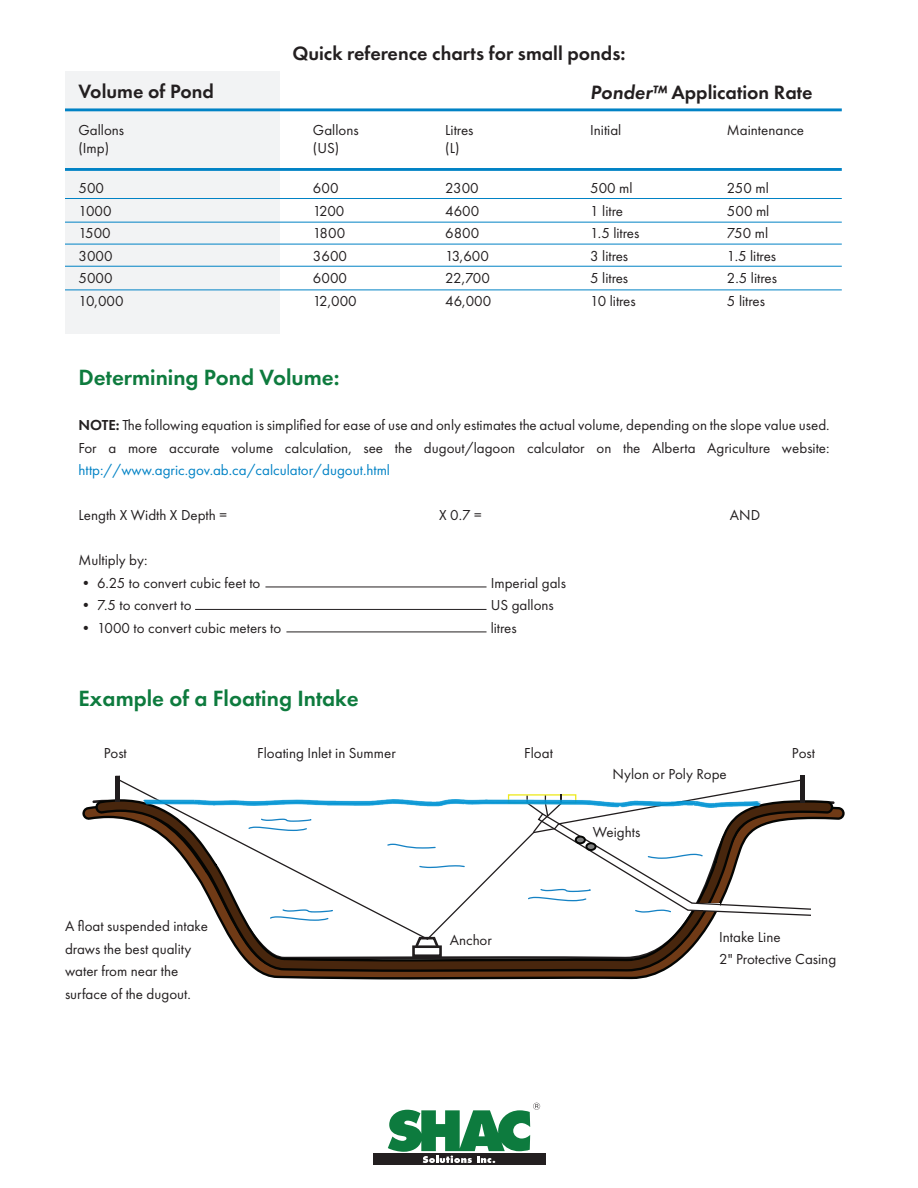
<style>
.page{position:relative;width:918px;height:1188px;background:#fff}
.page>*{position:absolute;margin:0;border:0;box-sizing:border-box;transform-origin:0 0}
.t1{font:600 22.95px "Futura PT";color:#0e7b3e}
.t2{font:600 20.1px "Futura PT";color:#231f20}
.t3{font:15px/22.5px "Futura PT";color:#231f20}
.t4{font:15px "Futura PT";color:#0082c5}
.s1{font-style:italic}
.s2{font-weight:600}
</style>
<div class="page">
<div style="left:65px;top:71px;width:214px;height:263px;background:#f2f3f4"></div>
<hr style="left:65px;top:198px;width:777px;height:1px;background:#0082c5">
<hr style="left:65px;top:108px;width:777px;height:3px;background:#0082c5">
<hr style="left:65px;top:168px;width:777px;height:3px;background:#0082c5">
<hr style="left:65px;top:222px;width:777px;height:1px;background:#0082c5">
<hr style="left:65px;top:244px;width:777px;height:1px;background:#0082c5">
<hr style="left:65px;top:266px;width:777px;height:1px;background:#0082c5">
<hr style="left:65px;top:290px;width:777px;height:1px;background:#0082c5">
<hr style="left:265px;top:587px;width:222px;height:1px;background:#231f20">
<hr style="left:195px;top:609px;width:292px;height:1px;background:#231f20">
<hr style="left:286px;top:632px;width:201px;height:1px;background:#231f20">
<div style="left:373px;top:1153px;width:172px;height:12px;background:#231f20"></div>
<svg style="left:388px;top:1103px;width:152px;height:60px"></svg>
<svg style="left:82px;top:806px;width:763px;height:174px"></svg>
<svg style="left:95px;top:798px;width:740px;height:175px"></svg>
<svg style="left:116px;top:776px;width:4px;height:26px"></svg>
<svg style="left:118px;top:779px;width:685px;height:161px"></svg>
<svg style="left:412px;top:937px;width:30px;height:20px"></svg>
<svg style="left:146px;top:776px;width:674px;height:145px"></svg>
<div style="left:811px;top:903px;width:14px;height:21px;background:#fff"></div>
<div style="left:576px;top:837px;width:9px;height:6px;background:#808180;border-radius:50%"></div>
<div style="left:575px;top:836px;width:11px;height:8px;border:2px solid #040503;border-radius:50%"></div>
<div style="left:586px;top:843px;width:10px;height:7px;background:#808180;border-radius:50%"></div>
<div style="left:585px;top:842px;width:12px;height:9px;border:2px solid #040503;border-radius:50%"></div>
<h2 class="t2" style="left:79px;top:79px;width:137px">Volume of Pond</h2>
<p class="t3" style="left:79px;top:121px;width:47px;line-height:18px">Gallons (Imp)</p>
<p class="t3" style="left:79px;top:177px;width:47px">500<br>1000<br>1500<br>3000<br>5000<br>10,000</p>
<h2 class="t2" style="left:292px;top:41px;width:335px">Quick reference charts for small ponds:</h2>
<p class="t3" style="left:313px;top:121px;width:47px;line-height:18px">Gallons (US)</p>
<p class="t3" style="left:313px;top:177px;width:45px">600<br>1200<br>1800<br>3600<br>6000<br>12,000</p>
<p class="t3" style="left:445px;top:121px;width:30px;line-height:18px">Litres (L)</p>
<p class="t3" style="left:445px;top:177px;width:48px">2300<br>4600<br>6800<br>13,600<br>22,700<br>46,000</p>
<h2 class="t2" style="left:590px;top:80px;width:224px"><span class="s1">Ponder™</span> Application Rate</h2>
<p class="t3" style="left:590px;top:119px;width:33px">Initial</p>
<p class="t3" style="left:590px;top:177px;width:51px">500 ml<br>1 litre<br>1.5 litres<br>3 litres<br>5 litres<br>10 litres</p>
<p class="t3" style="left:727px;top:119px;width:79px">Maintenance</p>
<p class="t3" style="left:727px;top:177px;width:51px">250 ml<br>500 ml<br>750 ml<br>1.5 litres<br>2.5 litres<br>5 litres</p>
<h1 class="t1" style="left:79px;top:363px;width:263px">Determining Pond Volume:</h1>
<p class="t3" style="left:79px;top:414px;width:753px"><span class="s2">NOTE:</span> The following equation is simplified for ease of use and only estimates the actual volume, depending on the slope value used.<br>For a more accurate volume calculation, see the dugout/lagoon calculator on the Alberta Agriculture website:</p>
<p class="t4" style="left:79px;top:461px;width:313px">http://www.agric.gov.ab.ca/calculator/dugout.html</p>
<p class="t3" style="left:79px;top:504px;width:150px">Length X Width X Depth =</p>
<p class="t3" style="left:439px;top:504px;width:44px">X 0.7 =</p>
<p class="t3" style="left:730px;top:504px;width:32px">AND</p>
<p class="t3" style="left:79px;top:549px;width:70px">Multiply by:</p>
<p class="t3" style="left:79px;top:571px;width:183px">• 6.25 to convert cubic feet to</p>
<p class="t3" style="left:491px;top:571px;width:77px">Imperial gals</p>
<p class="t3" style="left:79px;top:594px;width:115px">• 7.5 to convert to</p>
<p class="t3" style="left:491px;top:594px;width:65px">US gallons</p>
<p class="t3" style="left:79px;top:616px;width:204px">• 1000 to convert cubic meters to</p>
<p class="t3" style="left:491px;top:616px;width:28px">litres</p>
<h1 class="t1" style="left:79px;top:684px;width:282px">Example of a Floating Intake</h1>
<p class="t3" style="left:104px;top:741px;width:25px">Post</p>
<p class="t3" style="left:792px;top:741px;width:25px">Post</p>
<p class="t3" style="left:257px;top:741px;width:140px">Floating Inlet in Summer</p>
<p class="t3" style="left:524px;top:741px;width:30px">Float</p>
<p class="t3" style="left:613px;top:763px;width:116px">Nylon or Poly Rope</p>
<p class="t3" style="left:65px;top:915px;width:145px">A float suspended intake draws the best quality water from near the surface of the dugout.</p>
<p class="t3" style="left:450px;top:929px;width:44px">Anchor</p>
<p class="t3" style="left:593px;top:821px;width:49px">Weights</p>
<p class="t3" style="left:719px;top:926px;width:119px">Intake Line<br>2" Protective Casing</p>
</div>
